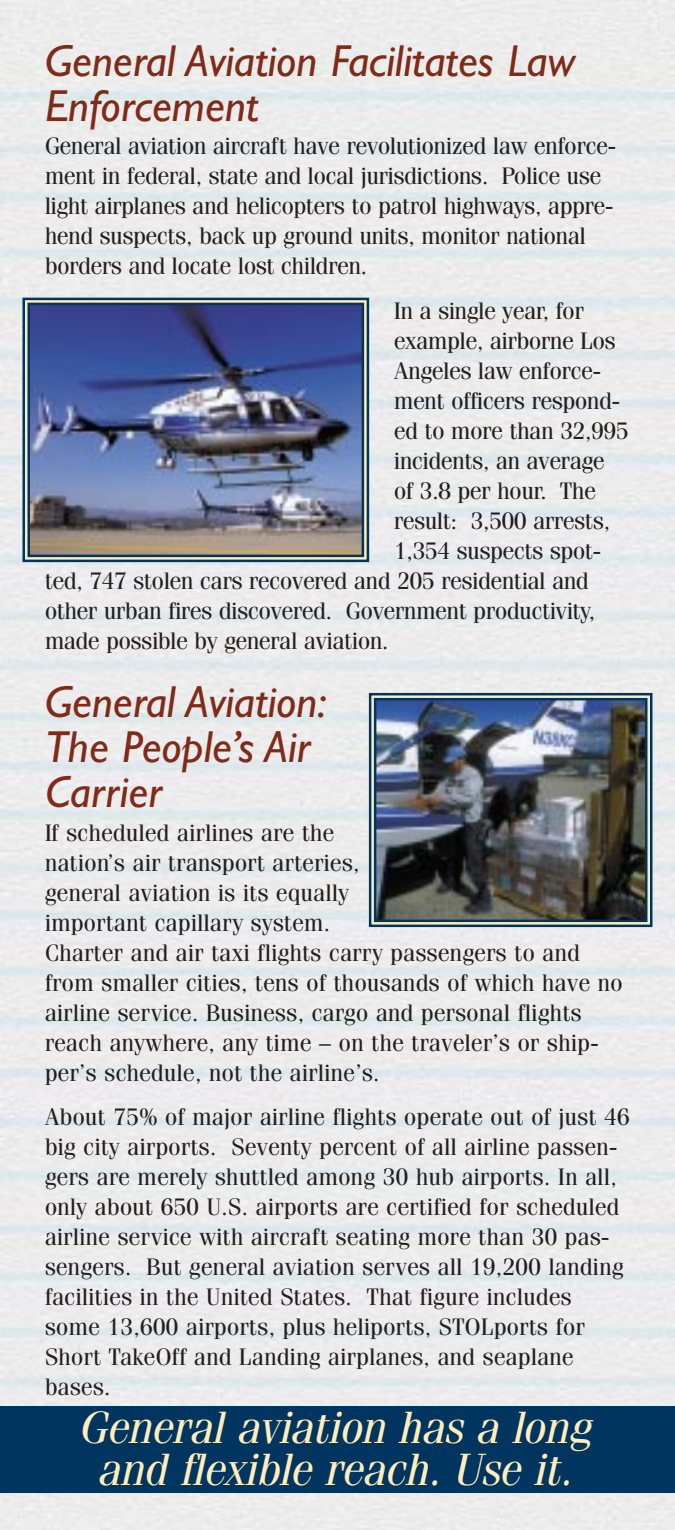
<style>
.page{position:relative;width:675px;height:1530px;background:#fff}
.page>*{position:absolute;margin:0;border:0;box-sizing:border-box;transform-origin:0 0}
.t1{font:italic 45px/45px "Gill Sans";color:#802a19}
.t2{font:italic 45px/42.5px "Fenice IT Cby BT";color:#ffedbc;text-align:center}
.t3{font:23.75px/30px "Fenice IT Cby BT";letter-spacing:.02em;color:#231f1f}
.t4{font:23.75px/30px "Fenice IT Cby BT";color:#231f1f}
</style>
<div class="page">
<img style="left:0;top:0;width:675px;height:1530px">
<div style="left:0;top:1406px;width:675px;height:86px;background:#00355f"></div>
<img style="left:21px;top:296px;width:349px;height:267px">
<img style="left:368px;top:692px;width:286px;height:236px">
<h1 class="t1" style="left:45px;top:43px;width:532px">General Aviation Facilitates Law<br>Enforcement</h1>
<p class="t4" style="left:45px;top:134px;width:572px">General aviation aircraft have revolutionized law enforce&shy;ment in federal, state and local jurisdictions. Police use light airplanes and helicopters to patrol highways, appre&shy;hend suspects, back up ground units, monitor national borders and locate lost children.</p>
<p class="t4" style="left:394px;top:298px;width:191px">In a single year, for</p>
<p class="t4" style="left:394px;top:328px;width:223px">example, airborne Los</p>
<p class="t4" style="left:394px;top:358px;width:208px">Angeles law enforce-</p>
<p class="t4" style="left:394px;top:388px;width:227px">ment officers respond-</p>
<p class="t4" style="left:394px;top:418px;width:236px">ed to more than 32,995</p>
<p class="t4" style="left:394px;top:448px;width:212px">incidents, an average</p>
<p class="t4" style="left:394px;top:478px;width:203px">of 3.8 per hour. The</p>
<p class="t4" style="left:394px;top:508px;width:217px">result: 3,500 arrests,</p>
<p class="t4" style="left:394px;top:538px;width:209px">1,354 suspects spot-</p>
<p class="t4" style="left:45px;top:568px;width:545px">ted, 747 stolen cars recovered and 205 residential and</p>
<p class="t4" style="left:45px;top:598px;width:552px">other urban fires discovered. Government productivity,</p>
<p class="t4" style="left:45px;top:628px;width:345px">made possible by general aviation.</p>
<h1 class="t1" style="left:45px;top:684px;width:283px">General Aviation:<br>The People’s Air<br>Carrier</h1>
<p class="t3" style="left:45px;top:820px;width:579px">If scheduled airlines are the<br>nation’s air transport arteries,<br>general aviation is its equally<br>important capillary system.<br>Charter and air taxi flights carry passengers to and from smaller cities, tens of thousands of which have no airline service. Business, cargo and personal flights reach anywhere, any time – on the traveler’s or ship&shy;per’s schedule, not the airline’s.</p>
<p class="t3" style="left:45px;top:1104px;width:586px">About 75% of major airline flights operate out of just 46 big city airports. Seventy percent of all airline passen&shy;gers are merely shuttled among 30 hub airports. In all, only about 650 U.S. airports are certified for scheduled airline service with aircraft seating more than 30 pas&shy;sengers. But general aviation serves all 19,200 landing facilities in the United States. That figure includes some 13,600 airports, plus heliports, STOLports for Short TakeOff and Landing airplanes, and seaplane bases.</p>
<h1 class="t2" style="left:81px;top:1411px;width:514px">General aviation has a long and flexible reach. Use it.</h1>
</div>
